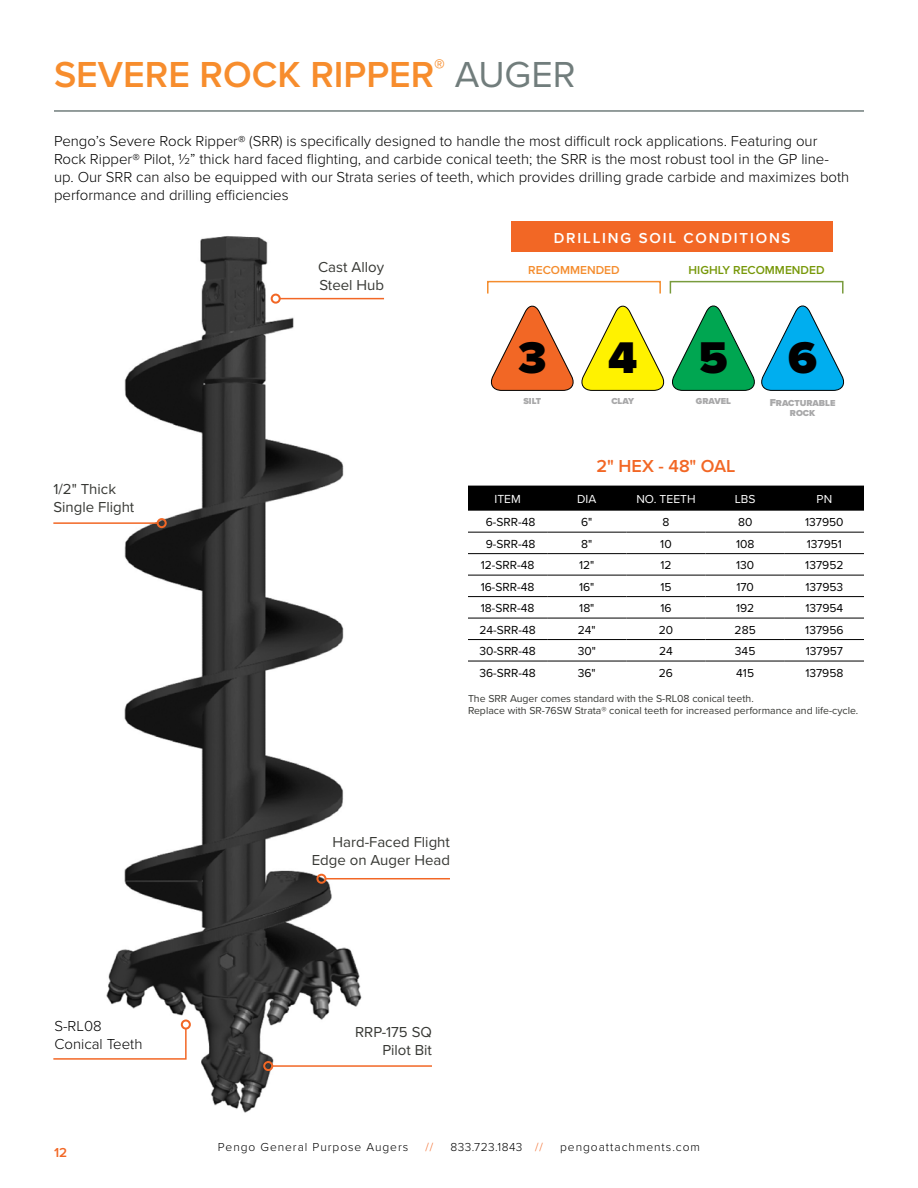
<style>
.page{position:relative;width:918px;height:1188px;background:#fff}
.page>*{position:absolute;margin:0;border:0;box-sizing:border-box;transform-origin:0 0}
.t1{font:900 46.05px "Proxima Nova";color:#000}
.t2{font:600 37.5px "Proxima Nova";color:#f78d2d}
.t3{font:600 18px "Proxima Nova";color:#f26725}
.t4{font:300 15px/18px "Proxima Nova";color:#000}
.t5{font:15px/18px "Proxima Nova";color:#383935}
.t6{font:600 15px "Proxima Nova";letter-spacing:.12em;color:#fff}
.t7{font:600 13.5px "Proxima Nova";color:#f26725}
.t8{font:12.15px "Proxima Nova";color:#000}
.t9{font:12.15px "Proxima Nova";color:#fff}
.t10{font:12px "Proxima Nova";color:#000}
.t11{font:300 12px "Proxima Nova";letter-spacing:.08em;color:#000}
.t12{font:600 12px "Proxima Nova";color:#779809}
.t13{font:300 12px "Proxima Nova";letter-spacing:.04em;color:#000}
.t14{font:12px "Proxima Nova";color:#fff}
.t15{font:600 12px "Proxima Nova";color:#f48c2d}
.t16{font:300 12px "Proxima Nova";color:#f26725}
.t17{font:10.5px/12.6px "Proxima Nova";color:#383935}
.t18{font:900 9px/10.8px "Proxima Nova";color:#a8a8a9;text-align:center}
.s1{font-weight:400;color:#717d7c}
.s2{font-size:10.5px}
.s3{font-size:12px}
.s4{color:#f26725}
</style>
<div class="page">
<img style="left:106px;top:236px;width:279px;height:877px">
<hr style="left:54px;top:110px;width:810px;height:2px;background:#717d7c">
<div style="left:468px;top:486px;width:396px;height:25px;background:#000"></div>
<hr style="left:468px;top:532px;width:79px;height:1px;background:#000">
<hr style="left:547px;top:532px;width:79px;height:1px;background:#000">
<hr style="left:626px;top:532px;width:80px;height:1px;background:#000">
<hr style="left:706px;top:532px;width:79px;height:1px;background:#000">
<hr style="left:785px;top:532px;width:79px;height:1px;background:#000">
<hr style="left:468px;top:553px;width:79px;height:1px;background:#000">
<hr style="left:547px;top:553px;width:79px;height:1px;background:#000">
<hr style="left:626px;top:553px;width:80px;height:1px;background:#000">
<hr style="left:706px;top:553px;width:79px;height:1px;background:#000">
<hr style="left:785px;top:553px;width:79px;height:1px;background:#000">
<hr style="left:468px;top:575px;width:79px;height:1px;background:#000">
<hr style="left:547px;top:575px;width:79px;height:1px;background:#000">
<hr style="left:626px;top:575px;width:80px;height:1px;background:#000">
<hr style="left:706px;top:575px;width:79px;height:1px;background:#000">
<hr style="left:785px;top:575px;width:79px;height:1px;background:#000">
<hr style="left:468px;top:596px;width:79px;height:1px;background:#000">
<hr style="left:547px;top:596px;width:79px;height:1px;background:#000">
<hr style="left:626px;top:596px;width:80px;height:1px;background:#000">
<hr style="left:706px;top:596px;width:79px;height:1px;background:#000">
<hr style="left:785px;top:596px;width:79px;height:1px;background:#000">
<hr style="left:468px;top:618px;width:79px;height:1px;background:#000">
<hr style="left:547px;top:618px;width:79px;height:1px;background:#000">
<hr style="left:626px;top:618px;width:80px;height:1px;background:#000">
<hr style="left:706px;top:618px;width:79px;height:1px;background:#000">
<hr style="left:785px;top:618px;width:79px;height:1px;background:#000">
<hr style="left:468px;top:639px;width:79px;height:1px;background:#000">
<hr style="left:547px;top:639px;width:79px;height:1px;background:#000">
<hr style="left:626px;top:639px;width:80px;height:1px;background:#000">
<hr style="left:706px;top:639px;width:79px;height:1px;background:#000">
<hr style="left:785px;top:639px;width:79px;height:1px;background:#000">
<hr style="left:468px;top:661px;width:79px;height:1px;background:#000">
<hr style="left:547px;top:661px;width:79px;height:1px;background:#000">
<hr style="left:626px;top:661px;width:80px;height:1px;background:#000">
<hr style="left:706px;top:661px;width:79px;height:1px;background:#000">
<hr style="left:785px;top:661px;width:79px;height:1px;background:#000">
<div style="left:511px;top:222px;width:322px;height:30px;background:#f26725"></div>
<svg style="left:53px;top:1027px;width:134px;height:33px"></svg>
<div style="left:181px;top:1020px;width:10px;height:10px;border:2px solid #f26725;border-radius:50%"></div>
<hr style="left:280px;top:298px;width:104px;height:1px;background:#f26725">
<div style="left:271px;top:294px;width:10px;height:10px;border:2px solid #f26725;border-radius:50%"></div>
<hr style="left:53px;top:522px;width:105px;height:2px;background:#f26725">
<div style="left:157px;top:518px;width:10px;height:10px;border:2px solid #f26725;border-radius:50%"></div>
<hr style="left:272px;top:1065px;width:160px;height:2px;background:#f26725">
<div style="left:263px;top:1061px;width:10px;height:10px;border:2px solid #f26725;border-radius:50%"></div>
<hr style="left:325px;top:878px;width:125px;height:1px;background:#f26725">
<div style="left:316px;top:874px;width:10px;height:10px;border:2px solid #f26725;border-radius:50%"></div>
<svg style="left:490px;top:305px;width:355px;height:86px"></svg>
<div style="left:487px;top:281px;width:174px;height:13px;border:2px solid #f48c2d"></div>
<div style="left:670px;top:281px;width:174px;height:13px;border:2px solid #799b3d"></div>
<h2 class="t2" style="left:54px;top:46px;width:523px">SEVERE ROCK RIPPER<sup>®</sup> <span class="s1">AUGER</span></h2>
<p class="t4" style="left:54px;top:132px;width:797px">Pengo’s Severe Rock Ripper® (SRR) is specifically designed to handle the most difficult rock applications. Featuring our Rock Ripper® Pilot, ½” thick hard faced flighting, and carbide conical teeth; the SRR is the most robust tool in the GP line&shy;up. Our SRR can also be equipped with our Strata series of teeth, which provides drilling grade carbide and maximizes both performance and drilling efficiencies</p>
<p class="t5" style="left:53px;top:480px;width:83px">1/2" Thick<br>Single Flight</p>
<p class="t4" style="left:54px;top:1017px;width:90px">S-RL08<br>Conical Teeth</p>
<p class="t5" style="left:318px;top:257px;width:67px">Cast Alloy<br>Steel Hub</p>
<p class="t6" style="left:554px;top:226px;width:238px">DRILLING SOIL CONDITIONS</p>
<p class="t15" style="left:528px;top:261px;width:93px">RECOMMENDED</p>
<p class="t12" style="left:689px;top:261px;width:137px">HIGHLY RECOMMENDED</p>
<h1 class="t1" style="left:518px;top:323px;width:30px">3</h1>
<p class="t18" style="left:523px;top:396px;width:19px">SILT</p>
<h1 class="t1" style="left:608px;top:323px;width:31px">4</h1>
<p class="t18" style="left:611px;top:396px;width:24px">CLAY</p>
<h1 class="t1" style="left:699px;top:323px;width:30px">5</h1>
<p class="t18" style="left:696px;top:396px;width:37px">GRAVEL</p>
<p class="t3" style="left:596px;top:453px;width:141px">2" HEX - 48" OAL</p>
<h1 class="t1" style="left:788px;top:323px;width:30px">6</h1>
<p class="t18" style="left:770px;top:397px;width:67px"><span class="s2">F</span>RACTURABLE<br>ROCK</p>
<p class="t9" style="left:494px;top:490px;width:28px">ITEM</p>
<p class="t9" style="left:577px;top:490px;width:21px">DIA</p>
<p class="t14" style="left:636px;top:490px;width:61px">NO. TEETH</p>
<p class="t14" style="left:735px;top:490px;width:22px">LBS</p>
<p class="t14" style="left:817px;top:490px;width:17px">PN</p>
<p class="t8" style="left:486px;top:513px;width:51px">6-SRR-48</p>
<p class="t8" style="left:581px;top:513px;width:13px">6"</p>
<p class="t10" style="left:663px;top:513px;width:8px">8</p>
<p class="t10" style="left:738px;top:513px;width:16px">80</p>
<p class="t10" style="left:805px;top:513px;width:40px">137950</p>
<p class="t8" style="left:486px;top:535px;width:51px"><span class="s3">9-</span>SRR-48</p>
<p class="t10" style="left:581px;top:535px;width:12px">8"</p>
<p class="t10" style="left:660px;top:535px;width:13px">10</p>
<p class="t10" style="left:736px;top:535px;width:20px">108</p>
<p class="t10" style="left:807px;top:535px;width:37px">137951</p>
<p class="t8" style="left:481px;top:556px;width:55px"><span class="s3">12-</span>SRR-48</p>
<p class="t10" style="left:579px;top:556px;width:17px">12"</p>
<p class="t10" style="left:660px;top:556px;width:13px">12</p>
<p class="t10" style="left:736px;top:556px;width:20px">130</p>
<p class="t10" style="left:805px;top:556px;width:40px">137952</p>
<p class="t8" style="left:481px;top:577px;width:55px"><span class="s3">16-</span>SRR-48</p>
<p class="t10" style="left:579px;top:578px;width:17px">16"</p>
<p class="t10" style="left:660px;top:578px;width:13px">15</p>
<p class="t10" style="left:736px;top:578px;width:19px">170</p>
<p class="t10" style="left:806px;top:578px;width:39px">137953</p>
<p class="t8" style="left:481px;top:599px;width:55px"><span class="s3">18-</span>SRR-48</p>
<p class="t10" style="left:579px;top:599px;width:17px">18"</p>
<p class="t10" style="left:660px;top:599px;width:13px">16</p>
<p class="t10" style="left:736px;top:599px;width:20px">192</p>
<p class="t10" style="left:806px;top:599px;width:39px">137954</p>
<p class="t8" style="left:479px;top:620px;width:58px"><span class="s3">24-</span>SRR-48</p>
<p class="t10" style="left:578px;top:621px;width:19px">24"</p>
<p class="t10" style="left:659px;top:621px;width:16px">20</p>
<p class="t10" style="left:735px;top:621px;width:23px">285</p>
<p class="t10" style="left:805px;top:621px;width:40px">137956</p>
<p class="t8" style="left:479px;top:642px;width:58px">30-SRR-48</p>
<p class="t10" style="left:578px;top:642px;width:20px">30"</p>
<p class="t10" style="left:659px;top:642px;width:15px">24</p>
<p class="t10" style="left:735px;top:642px;width:22px">345</p>
<p class="t10" style="left:806px;top:642px;width:39px">137957</p>
<p class="t8" style="left:479px;top:663px;width:58px">36-SRR-48</p>
<p class="t10" style="left:578px;top:664px;width:19px">36"</p>
<p class="t10" style="left:659px;top:664px;width:16px">26</p>
<p class="t10" style="left:736px;top:664px;width:19px">415</p>
<p class="t10" style="left:805px;top:664px;width:40px">137958</p>
<p class="t17" style="left:468px;top:691px;width:392px">The SRR Auger comes standard with the S-RL08 conical teeth.<br>Replace with SR-76SW Strata® conical teeth for increased performance and life-cycle.</p>
<p class="t5" style="left:312px;top:832px;width:140px;text-align:right">Hard-Faced Flight<br>Edge on Auger Head</p>
<p class="t5" style="left:355px;top:1022px;width:78px;text-align:right">RRP-175 SQ<br>Pilot Bit</p>
<p class="t7" style="left:54px;top:1142px;width:15px">12</p>
<p class="t11" style="left:218px;top:1138px;width:192px">Pengo General Purpose Augers</p>
<p class="t16" style="left:426px;top:1138px;width:9px">//</p>
<p class="t13" style="left:451px;top:1138px;width:94px">833.723.1843 <span class="s4">//</span></p>
<p class="t11" style="left:560px;top:1138px;width:141px">pengoattachments.com</p>
</div>
